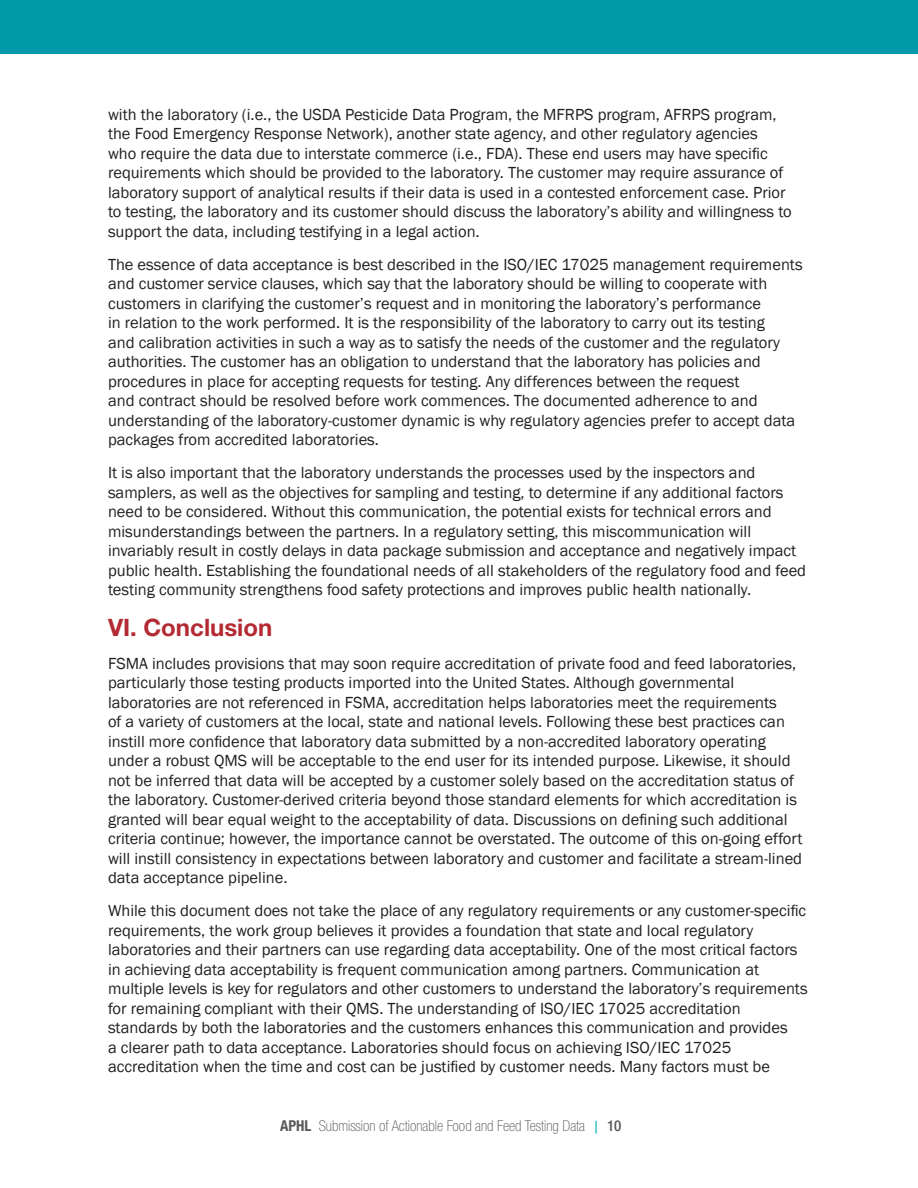
<style>
.page{position:relative;width:918px;height:1188px;background:#fff}
.page>*{position:absolute;margin:0;border:0;box-sizing:border-box;transform-origin:0 0}
.HEADER_1{font:700 24px "Helvetica Neue LT Std";color:#b32a33}
.Body{font:16.5px/19.5px "Franklin Gothic";color:#231f20}
.t1{font:100 condensed 15px "Helvetica Neue LT Std";color:#57585a}
.s1{font-weight:700}
.s2{font-family:"Franklin Gothic";font-weight:400;font-stretch:normal;color:#00afba}
.s3{font-weight:500}
</style>
<div class="page">
<div style="left:0;top:0;width:918px;height:54px;background:#0099a9"></div>
<p class="Body" style="left:108px;top:105px;width:685px">with the laboratory (i.e., the USDA Pesticide Data Program, the MFRPS program, AFRPS program, the Food Emergency Response Network), another state agency, and other regulatory agencies<br>who require the data due to interstate commerce (i.e., FDA). These end users may have specific requirements which should be provided to the laboratory. The customer may require assurance of laboratory support of analytical results if their data is used in a contested enforcement case. Prior to testing, the laboratory and its customer should discuss the laboratory’s ability and willingness to support the data, including testifying in a legal action.</p>
<p class="Body" style="left:108px;top:255px;width:696px">The essence of data acceptance is best described in the ISO/IEC 17025 management requirements and customer service clauses, which say that the laboratory should be willing to cooperate with customers in clarifying the customer’s request and in monitoring the laboratory’s performance<br>in relation to the work performed. It is the responsibility of the laboratory to carry out its testing<br>and calibration activities in such a way as to satisfy the needs of the customer and the regulatory authorities. The customer has an obligation to understand that the laboratory has policies and procedures in place for accepting requests for testing. Any differences between the request<br>and contract should be resolved before work commences. The documented adherence to and understanding of the laboratory-customer dynamic is why regulatory agencies prefer to accept data packages from accredited laboratories.</p>
<p class="Body" style="left:108px;top:463px;width:700px">It is also important that the laboratory understands the processes used by the inspectors and samplers, as well as the objectives for sampling and testing, to determine if any additional factors need to be considered. Without this communication, the potential exists for technical errors and misunderstandings between the partners. In a regulatory setting, this miscommunication will invariably result in costly delays in data package submission and acceptance and negatively impact public health. Establishing the foundational needs of all stakeholders of the regulatory food and feed testing community strengthens food safety protections and improves public health nationally.</p>
<p class="HEADER_1" style="left:108px;top:612px;width:166px">VI. Conclusion</p>
<p class="Body" style="left:108px;top:654px;width:696px">FSMA includes provisions that may soon require accreditation of private food and feed laboratories, particularly those testing products imported into the United States. Although governmental laboratories are not referenced in FSMA, accreditation helps laboratories meet the requirements<br>of a variety of customers at the local, state and national levels. Following these best practices can instill more confidence that laboratory data submitted by a non-accredited laboratory operating under a robust QMS will be acceptable to the end user for its intended purpose. Likewise, it should not be inferred that data will be accepted by a customer solely based on the accreditation status of the laboratory. Customer-derived criteria beyond those standard elements for which accreditation is granted will bear equal weight to the acceptability of data. Discussions on defining such additional criteria continue; however, the importance cannot be overstated. The outcome of this on-going effort will instill consistency in expectations between laboratory and customer and facilitate a stream-lined data acceptance pipeline.</p>
<p class="Body" style="left:108px;top:901px;width:701px">While this document does not take the place of any regulatory requirements or any customer-specific requirements, the work group believes it provides a foundation that state and local regulatory laboratories and their partners can use regarding data acceptability. One of the most critical factors in achieving data acceptability is frequent communication among partners. Communication at multiple levels is key for regulators and other customers to understand the laboratory’s requirements for remaining compliant with their QMS. The understanding of ISO/IEC 17025 accreditation standards by both the laboratories and the customers enhances this communication and provides<br>a clearer path to data acceptance. Laboratories should focus on achieving ISO/IEC 17025 accreditation when the time and cost can be justified by customer needs. Many factors must be</p>
<p class="t1" style="left:280px;top:1117px;width:343px"><span class="s1">APHL</span> Submission of Actionable Food and Feed Testing Data <span class="s2">|</span> <span class="s3">10</span></p>
</div>
